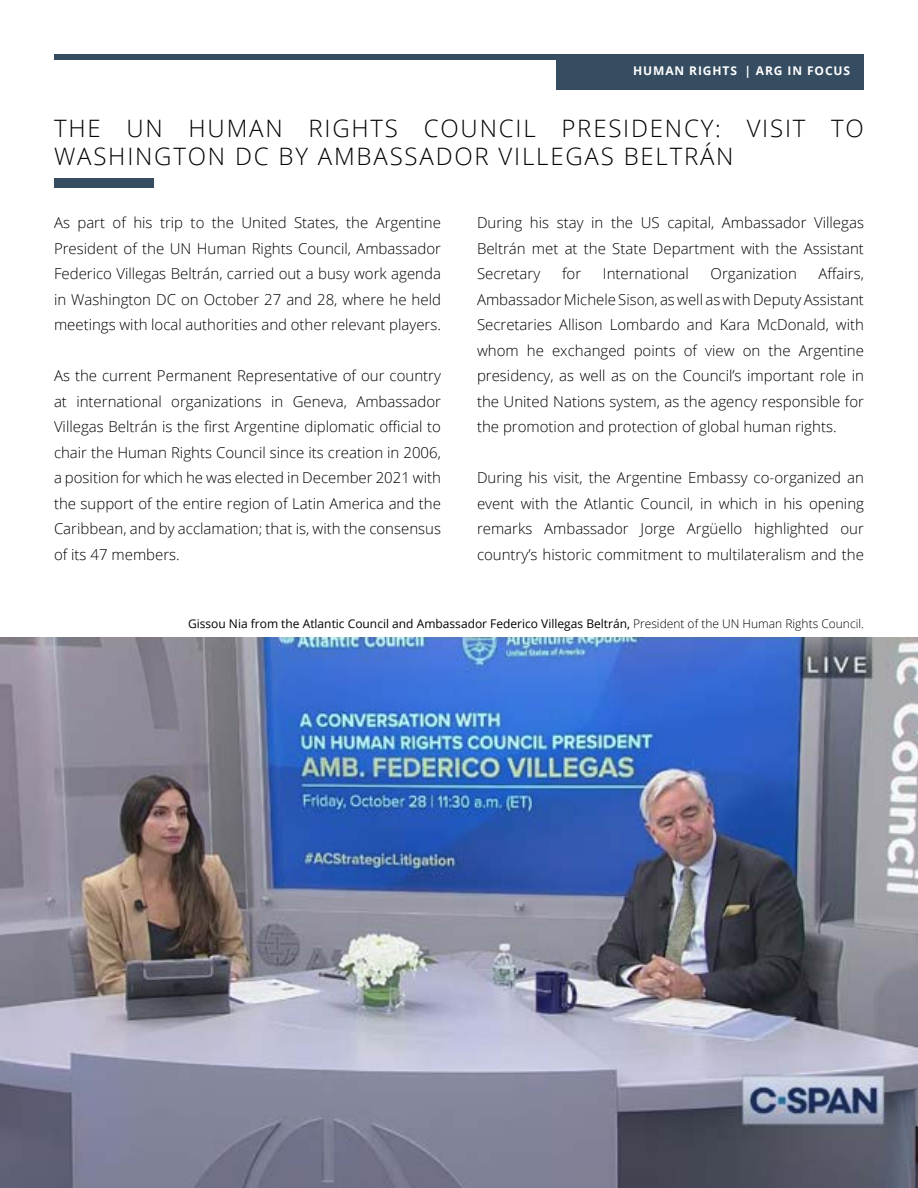
<style>
.page{position:relative;width:918px;height:1188px;background:#fff}
.page>*{position:absolute;margin:0;border:0;box-sizing:border-box;transform-origin:0 0}
.t1{font:300 24px/28.8px "Open Sans";letter-spacing:.075em;color:#000}
.t2{font:300 15px/25.5px "Open Sans";color:#000;text-align:justify}
.t3{font:12px "Open Sans";color:#000}
.t4{font:700 12px "Open Sans";letter-spacing:.075em;color:#fff}
.s1{font-weight:300}
</style>
<div class="page">
<div style="left:54px;top:54px;width:810px;height:5px;background:#364d61"></div>
<div style="left:556px;top:54px;width:308px;height:36px;background:#364d61"></div>
<img style="left:0;top:637px;width:918px;height:551px">
<div style="left:54px;top:179px;width:100px;height:9px;background:#364d61"></div>
<p class="t4" style="left:633px;top:62px;width:74px">HU MAN RIGH</p>
<p class="t4" style="left:723px;top:62px;width:129px">TS | ARG IN FOCUS</p>
<h1 class="t1" style="left:54px;top:113px;width:811px">THE UN HUMAN RIGHTS COUNCIL PRESIDENCY: VISIT TO<br>WASHINGTON DC BY AMBASSADOR VILLEGAS BELTRÁN</h1>
<p class="t2" style="left:54px;top:210px;width:389px">As part of his trip to the United States, the Argentine President of the UN Human Rights Council, Ambassador Federico Villegas Beltrán, carried out a busy work agenda in Washington DC on October 27 and 28, where he held meetings with local authorities and other relevant players.</p>
<p class="t2" style="left:54px;top:363px;width:389px">As the current Permanent Representative of our country at international organizations in Geneva, Ambassador Villegas Beltrán is the first Argentine diplomatic official to chair the Human Rights Council since its creation in 2006, a position for which he was elected in December 2021 with the support of the entire region of Latin America and the Caribbean, and by acclamation; that is, with the consensus of its 47 members.</p>
<p class="t2" style="left:477px;top:210px;width:389px">During his stay in the US capital, Ambassador Villegas Beltrán met at the State Department with the Assistant Secretary</p>
<p class="t2" style="left:477px;top:261px;width:389px;text-indent:342px">Affairs, Ambassador Michele Sison, as well as with Deputy Assistant Secretaries Allison Lombardo and Kara McDonald, with whom he exchanged points of view on the Argentine presidency, as well as on the Council’s important role in the United Nations system, as the agency responsible for the promotion and protection of global human rights.</p>
<p class="t2" style="left:477px;top:465px;width:389px">During his visit, the Argentine Embassy co-organized an event with the Atlantic Council, in which in his opening remarks Ambassador Jorge Argüello highlighted our country’s historic commitment to multilateralism and the</p>
<p class="t2" style="left:562px;top:261px;width:21px">for</p>
<p class="t2" style="left:603px;top:261px;width:87px">International</p>
<p class="t2" style="left:711px;top:261px;width:88px">Organization</p>
<p class="t3" style="left:188px;top:616px;width:678px">Gissou Nia from the Atlantic Council and Ambassador Federico Villegas Beltrán, <span class="s1">President of the UN Human Rights Council.</span></p>
</div>
